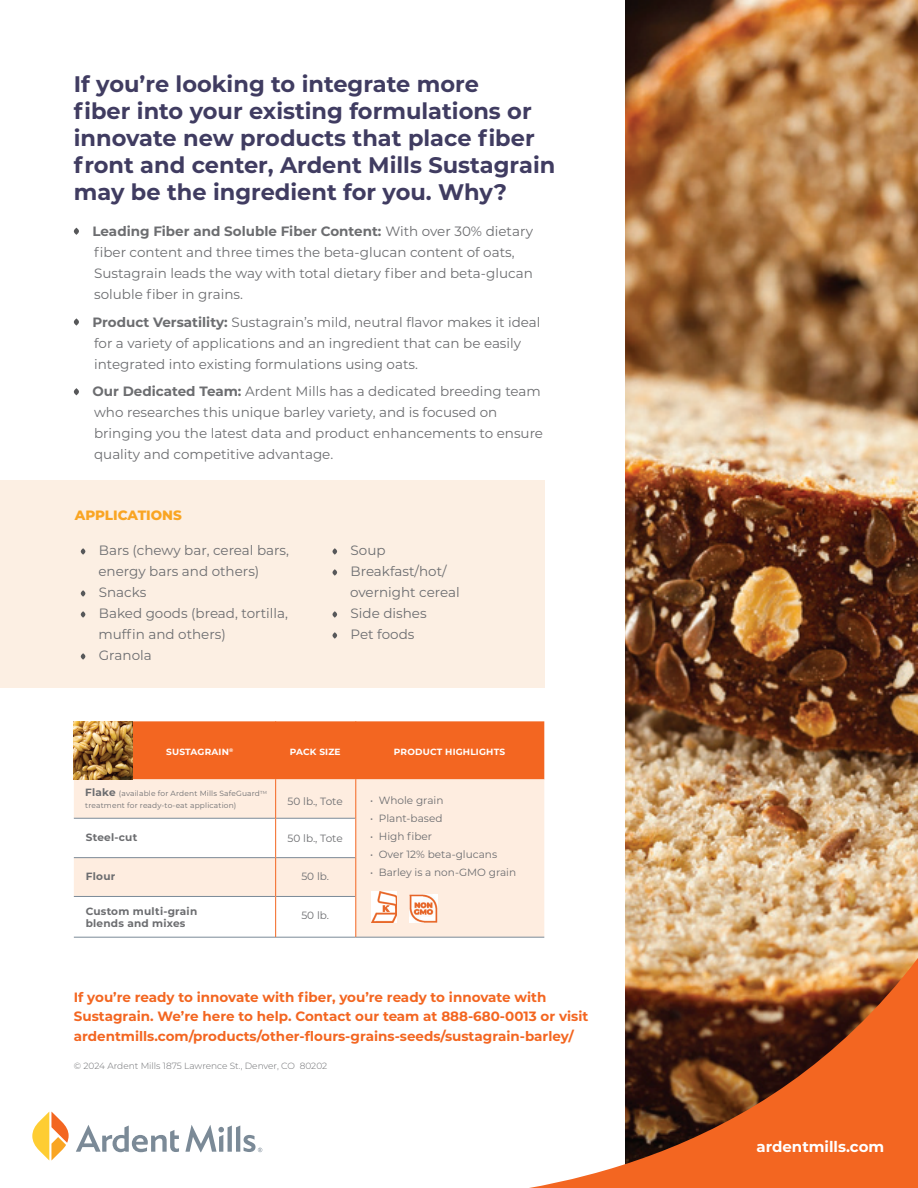
<style>
.page{position:relative;width:918px;height:1188px;background:#fff}
.page>*{position:absolute;margin:0;border:0;box-sizing:border-box;transform-origin:0 0}
.t1{font:700 22.5px/27px "Montserrat";color:#403c61}
.t2{font:700 15px "Montserrat";color:#fff}
.t3{font:13.5px/21px "Montserrat";color:#6c6d70}
.t4{font:700 13.5px/19.5px "Montserrat";color:#f36621}
.t5{font:800 13.5px "Montserrat";color:#f9a523}
.t6{font:10.5px "Montserrat";color:#6c6d70}
.t7{font:700 10.5px/11.9px "Montserrat";letter-spacing:.02em;color:#6c6d70}
.t8{font:300 9px "Montserrat";color:#6c6d70}
.t9{font:700 9px "Montserrat";letter-spacing:.02em;color:#fff}
.t10{font:7.5px/11.9px "Montserrat";letter-spacing:.02em;color:#6c6d70}
.s1{font-weight:700}
.s2{font-weight:700;font-size:10.5px}
</style>
<div class="page">
<img style="left:626px;top:0;width:292px;height:958px">
<svg style="left:74px;top:228px;width:5px;height:7px"></svg>
<svg style="left:74px;top:318px;width:5px;height:8px"></svg>
<svg style="left:74px;top:388px;width:5px;height:7px"></svg>
<div style="left:0;top:480px;width:544px;height:208px;background:#fcefe3"></div>
<svg style="left:81px;top:548px;width:4px;height:7px"></svg>
<svg style="left:81px;top:590px;width:4px;height:7px"></svg>
<svg style="left:81px;top:611px;width:4px;height:7px"></svg>
<svg style="left:81px;top:653px;width:4px;height:7px"></svg>
<svg style="left:333px;top:548px;width:4px;height:7px"></svg>
<svg style="left:333px;top:569px;width:4px;height:7px"></svg>
<svg style="left:333px;top:611px;width:4px;height:7px"></svg>
<svg style="left:333px;top:632px;width:4px;height:7px"></svg>
<div style="left:132px;top:721px;width:412px;height:58px;background:#f36621"></div>
<div style="left:74px;top:779px;width:470px;height:158px;background:#feede0"></div>
<svg style="left:74px;top:819px;width:281px;height:118px"></svg>
<hr style="left:74px;top:818px;width:201px;height:1px;background:#7b8a97">
<hr style="left:276px;top:818px;width:79px;height:1px;background:#7b8a97">
<hr style="left:74px;top:857px;width:201px;height:1px;background:#7b8a97">
<hr style="left:276px;top:857px;width:79px;height:1px;background:#7b8a97">
<hr style="left:74px;top:896px;width:201px;height:1px;background:#7b8a97">
<hr style="left:276px;top:896px;width:79px;height:1px;background:#7b8a97">
<hr style="left:74px;top:937px;width:282px;height:1px;background:#7b8a97">
<hr style="left:275px;top:721px;width:1px;height:58px;background:#f36621">
<hr style="left:275px;top:779px;width:1px;height:39px;background:#f36621">
<hr style="left:275px;top:818px;width:1px;height:40px;background:#f36621">
<hr style="left:275px;top:858px;width:1px;height:38px;background:#f36621">
<hr style="left:275px;top:896px;width:1px;height:41px;background:#f36621">
<hr style="left:355px;top:721px;width:1px;height:58px;background:#f36621">
<hr style="left:355px;top:779px;width:1px;height:39px;background:#f36621">
<hr style="left:355px;top:818px;width:1px;height:40px;background:#f36621">
<hr style="left:355px;top:858px;width:1px;height:38px;background:#f36621">
<hr style="left:355px;top:896px;width:1px;height:41px;background:#f36621">
<hr style="left:356px;top:937px;width:188px;height:1px;background:#7b8a97">
<img style="left:74px;top:721px;width:58px;height:58px">
<img style="left:371px;top:891px;width:26px;height:31px">
<img style="left:409px;top:894px;width:29px;height:29px">
<svg style="left:529px;top:958px;width:389px;height:230px"></svg>
<svg style="left:76px;top:1125px;width:103px;height:27px"></svg>
<svg style="left:32px;top:1112px;width:37px;height:48px"></svg>
<svg style="left:185px;top:1125px;width:77px;height:27px"></svg>
<h1 class="t1" style="left:74px;top:70px;width:483px">If you’re looking to integrate more<br>fiber into your existing formulations or innovate new products that place fiber front and center, Ardent Mills Sustagrain may be the ingredient for you. Why?</h1>
<p class="t3" style="left:92px;top:221px;width:442px"><span class="s1">Leading Fiber and Soluble Fiber Content:</span> With over 30% dietary fiber content and three times the beta-glucan content of oats, Sustagrain leads the way with total dietary fiber and beta-glucan soluble fiber in grains.</p>
<p class="t3" style="left:92px;top:312px;width:449px"><span class="s1">Product Versatility:</span> Sustagrain’s mild, neutral flavor makes it ideal for a variety of applications and an ingredient that can be easily integrated into existing formulations using oats.</p>
<p class="t3" style="left:92px;top:382px;width:452px"><span class="s1">Our Dedicated Team:</span> Ardent Mills has a dedicated breeding team who researches this unique barley variety, and is focused on bringing you the latest data and product enhancements to ensure quality and competitive advantage.</p>
<p class="t5" style="left:75px;top:511px;width:109px">APPLICATIONS</p>
<p class="t3" style="left:98px;top:540px;width:192px">Bars (chewy bar, cereal bars, energy bars and others)<br>Snacks<br>Baked goods (bread, tortilla, muffin and others)<br>Granola</p>
<p class="t3" style="left:350px;top:540px;width:111px">Soup<br>Breakfast/hot/ overnight cereal<br>Side dishes<br>Pet foods</p>
<p class="t9" style="left:166px;top:746px;width:69px">SUSTAGRAIN<sup>®</sup></p>
<p class="t10" style="left:85px;top:788px;width:183px"><span class="s2">Flake</span> (available for Ardent Mills SafeGuard<sup>TM </sup>treatment for ready-to-eat application)</p>
<p class="t6" style="left:288px;top:797px;width:57px">50 lb., Tote</p>
<p class="t6" style="left:288px;top:834px;width:57px">50 lb., Tote</p>
<p class="t6" style="left:301px;top:872px;width:29px">50 lb.</p>
<p class="t6" style="left:301px;top:911px;width:29px">50 lb.</p>
<p class="t9" style="left:290px;top:747px;width:53px">PACK SIZE</p>
<p class="t9" style="left:394px;top:747px;width:113px">PRODUCT HIGHLIGHTS</p>
<p class="t6" style="left:370px;top:797px;width:75px">• Whole grain</p>
<p class="t6" style="left:370px;top:815px;width:74px">• Plant-based</p>
<p class="t6" style="left:370px;top:833px;width:63px">• High fiber</p>
<p class="t6" style="left:370px;top:851px;width:129px">• Over 12% beta-glucans</p>
<p class="t6" style="left:370px;top:869px;width:148px">• Barley is a non-GMO grain</p>
<p class="t7" style="left:86px;top:832px;width:53px">Steel-cut</p>
<p class="t7" style="left:86px;top:871px;width:31px">Flour</p>
<p class="t7" style="left:86px;top:906px;width:113px">Custom multi-grain blends and mixes</p>
<p class="t4" style="left:74px;top:988px;width:516px">If you’re ready to innovate with fiber, you’re ready to innovate with<br>Sustagrain. We’re here to help. Contact our team at 888-680-0013 or visit ardentmills.com/products/other-flours-grains-seeds/sustagrain-barley/</p>
<p class="t8" style="left:74px;top:1062px;width:255px">© 2024 Ardent Mills 1875 Lawrence St., Denver, CO 80202</p>
<p class="t2" style="left:757px;top:1139px;width:129px">ardentmills.com</p>
</div>
